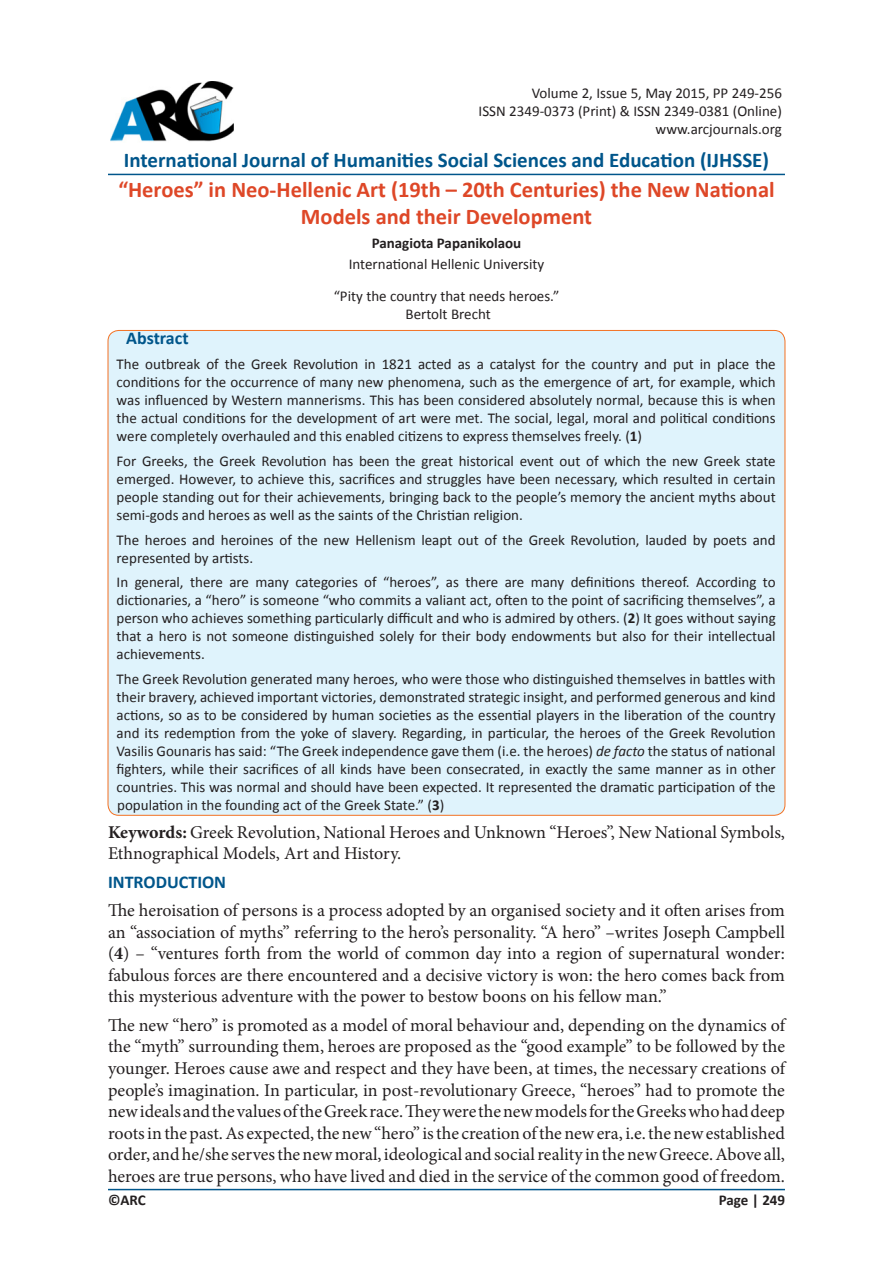
<style>
.page{position:relative;width:893px;height:1263px;background:#fff}
.page>*{position:absolute;margin:0;border:0;box-sizing:border-box;transform-origin:0 0}
.t1{font:700 22.5px/27px "Calibri";color:#de4727;text-align:center}
.t2{font:700 21px "Calibri";color:#00568b}
.t3{font:18px/21.6px "Minion Pro";letter-spacing:-.005em;color:#231f20;text-align:justify}
.t4{font:700 18px "Calibri";color:#00568b}
.No_Spacing{font:15px/18px "Calibri";color:#231f20;text-align:justify}
.No_Spacing-2{font:700 15px "Calibri";color:#231f20}
.s1{font-weight:700}
.s2{font-style:italic}
</style>
<div class="page">
<hr style="left:108px;top:1189px;width:677px;height:1px;background:#00568b">
<hr style="left:108px;top:174px;width:677px;height:1px;background:#00568b">
<img style="left:111px;top:81px;width:123px;height:61px">
<div style="left:108px;top:330px;width:677px;height:485px;background:#dff3fc;border-radius:11px"></div>
<p class="No_Spacing" style="left:532px;top:84px;width:252px">Volume 2, Issue 5, May 2015, PP 249-256</p>
<p class="No_Spacing" style="left:479px;top:102px;width:305px">ISSN 2349-0373 (Print) &amp; ISSN 2349-0381 (Online)</p>
<p class="No_Spacing" style="left:655px;top:120px;width:128px">www.arcjournals.org</p>
<p class="t2" style="left:124px;top:147px;width:647px">International Journal of Humanities Social Sciences and Education (IJHSSE)</p>
<p class="t1" style="left:118px;top:176px;width:658px">“Heroes” in Neo-Hellenic Art (19th – 20th Centuries) the New National<br>Models and their Development</p>
<p class="No_Spacing-2" style="left:372px;top:233px;width:151px">Panagiota Papanikolaou</p>
<p class="No_Spacing" style="left:349px;top:255px;width:197px">International Hellenic University</p>
<p class="No_Spacing" style="left:334px;top:287px;width:227px">“Pity the country that needs heroes.”</p>
<p class="No_Spacing" style="left:406px;top:305px;width:87px">Bertolt Brecht</p>
<p class="t4" style="left:126px;top:327px;width:64px">Abstract</p>
<p class="No_Spacing" style="left:117px;top:355px;width:661px">The outbreak of the Greek Revolution in 1821 acted as a catalyst for the country and put in place the conditions for the occurrence of many new phenomena, such as the emergence of art, for example, which was influenced by Western mannerisms. This has been considered absolutely normal, because this is when the actual conditions for the development of art were met. The social, legal, moral and political conditions were completely overhauled and this enabled citizens to express themselves freely. (<span class="s1">1</span>)</p>
<p class="No_Spacing" style="left:117px;top:452px;width:661px">For Greeks, the Greek Revolution has been the great historical event out of which the new Greek state emerged. However, to achieve this, sacrifices and struggles have been necessary, which resulted in certain people standing out for their achievements, bringing back to the people’s memory the ancient myths about semi-gods and heroes as well as the saints of the Christian religion.</p>
<p class="No_Spacing" style="left:117px;top:531px;width:661px">The heroes and heroines of the new Hellenism leapt out of the Greek Revolution, lauded by poets and represented by artists.</p>
<p class="No_Spacing" style="left:117px;top:573px;width:661px">In general, there are many categories of “heroes”, as there are many definitions thereof. According to dictionaries, a “hero” is someone “who commits a valiant act, often to the point of sacrificing themselves”, a person who achieves something particularly difficult and who is admired by others. (<span class="s1">2</span>) It goes without saying that a hero is not someone distinguished solely for their body endowments but also for their intellectual achievements.</p>
<p class="No_Spacing" style="left:117px;top:670px;width:661px">The Greek Revolution generated many heroes, who were those who distinguished themselves in battles with their bravery, achieved important victories, demonstrated strategic insight, and performed generous and kind actions, so as to be considered by human societies as the essential players in the liberation of the country and its redemption from the yoke of slavery. Regarding, in particular, the heroes of the Greek Revolution Vasilis Gounaris has said: “The Greek independence gave them (i.e. the heroes) <span class="s2">de facto</span> the status of national fighters, while their sacrifices of all kinds have been consecrated, in exactly the same manner as in other countries. This was normal and should have been expected. It represented the dramatic participation of the population in the founding act of the Greek State.” (<span class="s1">3</span>)</p>
<p class="t3" style="left:108px;top:821px;width:678px"><span class="s1">Keywords:</span> Greek Revolution, National Heroes and Unknown “Heroes”, New National Symbols,<br>Ethnographical Models, Art and History.</p>
<p class="t4" style="left:108px;top:870px;width:120px">INTRODUCTION</p>
<p class="t3" style="left:108px;top:899px;width:679px">The heroisation of persons is a process adopted by an organised society and it often arises from an “association of myths” referring to the hero’s personality. “A hero” –writes Joseph Campbell (<span class="s1">4</span>) – “ventures forth from the world of common day into a region of supernatural wonder: fabulous forces are there encountered and a decisive victory is won: the hero comes back from this mysterious adventure with the power to bestow boons on his fellow man.”</p>
<p class="t3" style="left:108px;top:1014px;width:678px">The new “hero” is promoted as a model of moral behaviour and, depending on the dynamics of the “myth” surrounding them, heroes are proposed as the “good example” to be followed by the younger. Heroes cause awe and respect and they have been, at times, the necessary creations of people’s imagination. In particular, in post-revolutionary Greece, “heroes” had to promote the new ideals and the values of the Greek race. They were the new models for the Greeks who had deep roots in the past. As expected, the new “hero” is the creation of the new era, i.e. the new established order, and he/she serves the new moral, ideological and social reality in the new Greece. Above all, heroes are true persons, who have lived and died in the service of the common good of freedom.</p>
<p class="No_Spacing-2" style="left:108px;top:1191px;width:39px">©ARC</p>
<p class="No_Spacing-2" style="left:719px;top:1191px;width:68px">Page | 249</p>
</div>
